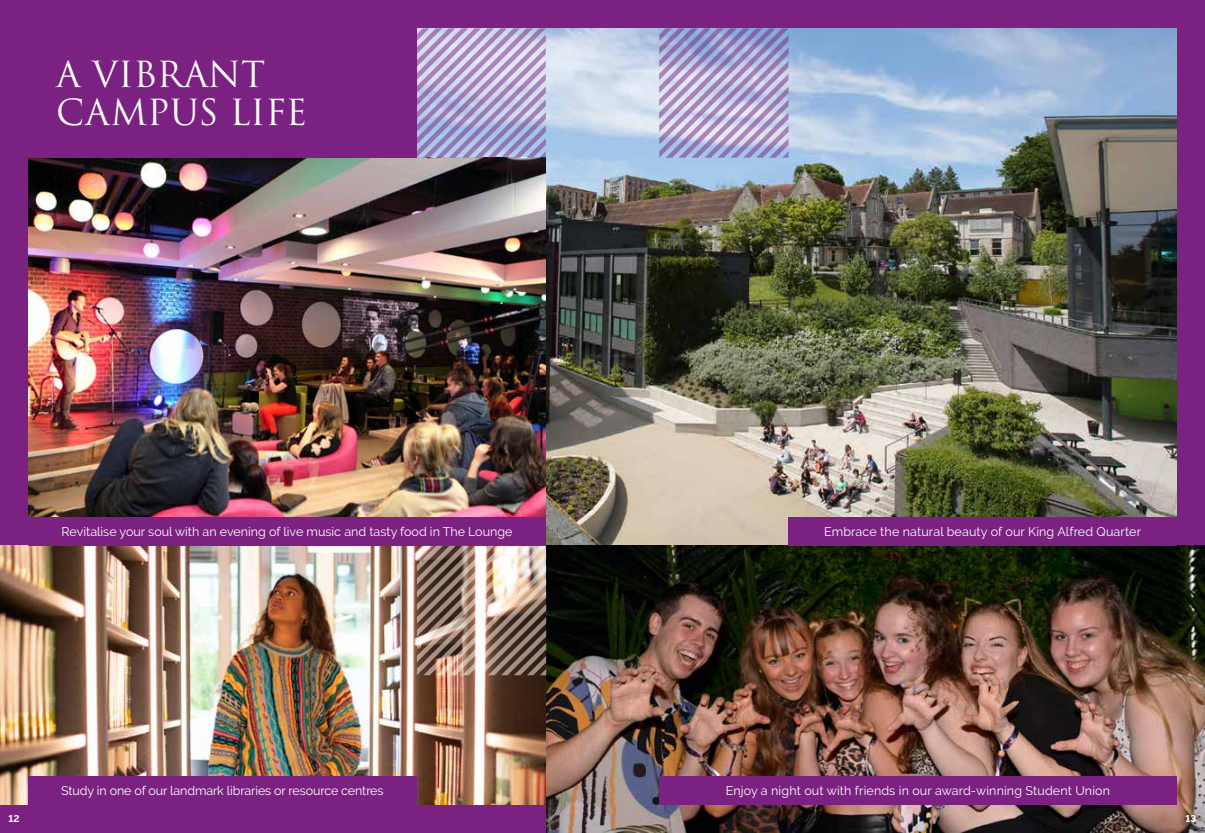
<style>
.page{position:relative;width:1205px;height:833px;background:#7b2182}
.page>*{position:absolute;margin:0;border:0;box-sizing:border-box;transform-origin:0 0}
.t1{font:35px/38.8px "Trajan Pro 3";color:#fff}
.t2{font:12.5px "Raleway";color:#fff}
.t3{font:700 10px "Raleway";color:#fff}
</style>
<div class="page">
<img style="left:546px;top:28px;width:630px;height:518px">
<img style="left:0;top:546px;width:546px;height:258px">
<img style="left:546px;top:546px;width:659px;height:287px">
<img style="left:28px;top:158px;width:518px;height:359px">
<div style="left:788px;top:517px;width:388px;height:29px;background:#7b2182"></div>
<div style="left:28px;top:776px;width:388px;height:28px;background:#7b2182"></div>
<div style="left:659px;top:776px;width:517px;height:28px;background:#7b2182"></div>
<svg style="left:417px;top:28px;width:129px;height:130px;background:#b2a9d0"></svg>
<svg style="left:659px;top:28px;width:129px;height:130px;background:#aca4cf"></svg>
<img style="left:417px;top:546px;width:129px;height:129px">
<h1 class="t1" style="left:56px;top:56px;width:252px">A VIBRANT<br>CAMPUS LIFE</h1>
<p class="t2" style="left:62px;top:524px;width:452px">Revitalise your soul with an evening of live music and tasty food in The Lounge</p>
<p class="t2" style="left:824px;top:524px;width:318px">Embrace the natural beauty of our King Alfred Quarter</p>
<p class="t2" style="left:61px;top:783px;width:324px">Study in one of our landmark libraries or resource centres</p>
<p class="t2" style="left:726px;top:783px;width:386px">Enjoy a night out with friends in our award-winning Student Union</p>
<p class="t3" style="left:9px;top:810px;width:13px">12</p>
<p class="t3" style="left:1185px;top:810px;width:12px">13</p>
</div>
